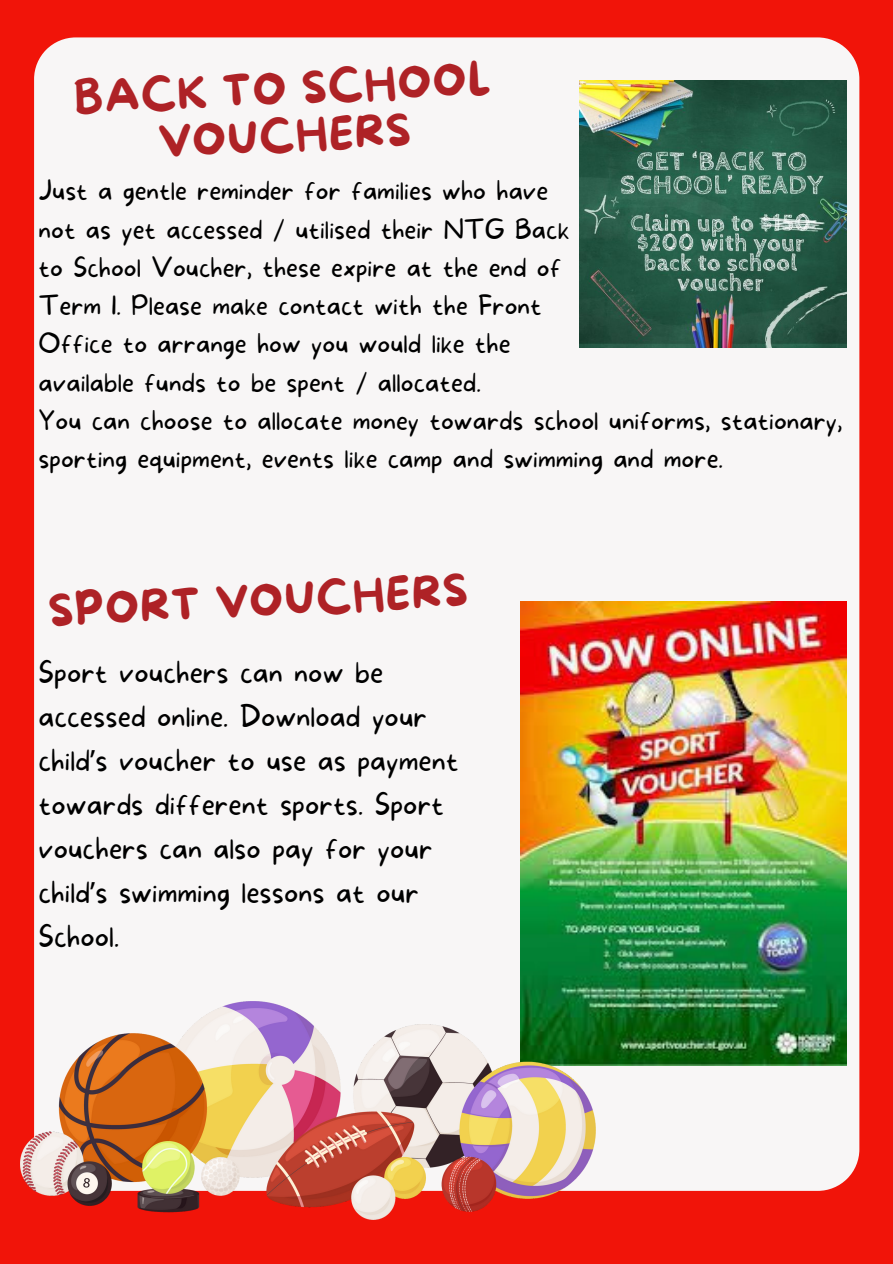
<style>
.page{position:relative;width:893px;height:1264px;background:#fff}
.page>*{position:absolute;margin:0;border:0;box-sizing:border-box;transform-origin:0 0}
.t1{font:43.5px/47.2px "More Sugar";color:#ae2226;text-align:center}
.t2{font:100 29.25px/43.8px "More Sugar";color:#000}
.t3{font:100 26.25px/38.2px "More Sugar";color:#000}
.s1{font-family:"Noto Sans";font-weight:400}
</style>
<div class="page">
<div style="left:0;top:0;width:892px;height:1263px;background:#f11409"></div>
<div style="left:34px;top:37px;width:825px;height:1153px;background:#f8f6f6"></div>
<img style="left:520px;top:601px;width:326px;height:464px">
<img style="left:579px;top:81px;width:267px;height:266px">
<img style="left:21px;top:1001px;width:575px;height:218px">
<h1 class="t1" style="left:73px;top:78px;width:418px;rotate:-3deg">BACK TO SCHOOL<br>VOUCHERS</h1>
<h1 class="t1" style="left:74px;top:99px;width:267px;rotate:-3deg">CAFE NEWS</h1>
<p class="t3" style="left:39px;top:173px;width:805px">Just a gentle reminder for families who have<br>not as yet accessed / utilised their NTG Back<br>to School Voucher, these expire at the end of<br>Term 1. Please make contact with the Front<br>Office to arrange how you would like the<br>available funds to be spent / allocated.<br>You can choose to allocate money towards school uniforms, stationary, sporting equipment, events like camp and swimming and more.</p>
<h1 class="t1" style="left:47px;top:589px;width:421px;rotate:-3deg">SPORT VOUCHERS</h1>
<p class="t2" style="left:39px;top:652px;width:421px">Sport vouchers can now be accessed online. Download your child<span class="s1">’</span>s voucher to use as payment towards different sports. Sport vouchers can also pay for your child<span class="s1">’</span>s swimming lessons at our<br>School.</p>
</div>
